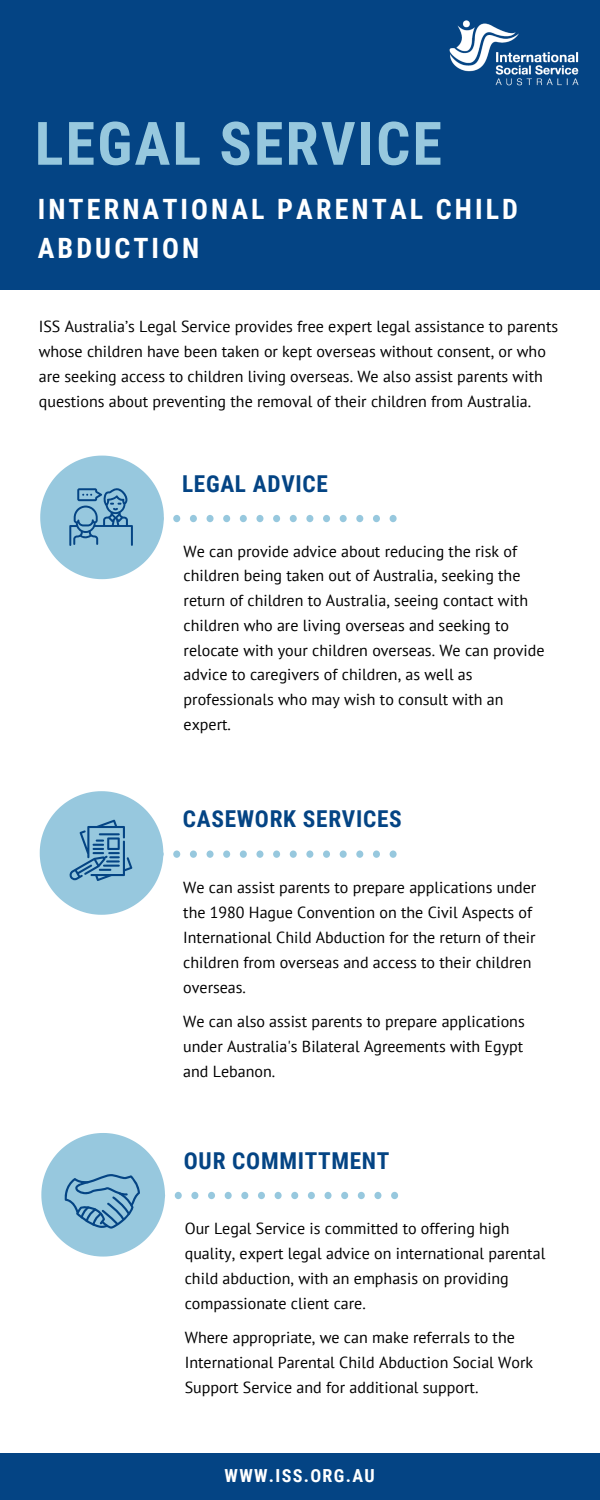
<style>
.page{position:relative;width:600px;height:1500px;background:#fff}
.page>*{position:absolute;margin:0;border:0;box-sizing:border-box;transform-origin:0 0}
.t1{font:700 60px "Roboto Condensed";letter-spacing:.035em;color:#97c8de}
.t2{font:700 28px/39px "Roboto Condensed";letter-spacing:.11em;color:#fff}
.t3{font:700 23.3px "Roboto Condensed";letter-spacing:.03em;color:#044484}
.t4{font:700 18px "Roboto Condensed";letter-spacing:.075em;color:#fff}
.t5{font:16px/25px "PT Sans";color:#000}
</style>
<div class="page">
<div style="left:173px;top:515px;width:7px;height:7px;background:#97c8de;border-radius:50%"></div>
<div style="left:190px;top:515px;width:7px;height:7px;background:#97c8de;border-radius:50%"></div>
<div style="left:207px;top:515px;width:7px;height:7px;background:#97c8de;border-radius:50%"></div>
<div style="left:223px;top:515px;width:7px;height:7px;background:#97c8de;border-radius:50%"></div>
<div style="left:240px;top:515px;width:7px;height:7px;background:#97c8de;border-radius:50%"></div>
<div style="left:256px;top:515px;width:7px;height:7px;background:#97c8de;border-radius:50%"></div>
<div style="left:273px;top:515px;width:7px;height:7px;background:#97c8de;border-radius:50%"></div>
<div style="left:290px;top:515px;width:7px;height:7px;background:#97c8de;border-radius:50%"></div>
<div style="left:306px;top:515px;width:7px;height:7px;background:#97c8de;border-radius:50%"></div>
<div style="left:323px;top:515px;width:7px;height:7px;background:#97c8de;border-radius:50%"></div>
<div style="left:340px;top:515px;width:7px;height:7px;background:#97c8de;border-radius:50%"></div>
<div style="left:356px;top:515px;width:7px;height:7px;background:#97c8de;border-radius:50%"></div>
<div style="left:373px;top:515px;width:7px;height:7px;background:#97c8de;border-radius:50%"></div>
<div style="left:390px;top:515px;width:7px;height:7px;background:#97c8de;border-radius:50%"></div>
<div style="left:0;top:0;width:600px;height:290px;background:#044484"></div>
<div style="left:0;top:1453px;width:600px;height:47px;background:#044484"></div>
<svg style="left:40px;top:456px;width:124px;height:123px"></svg>
<div style="left:175px;top:1192px;width:7px;height:7px;background:#97c8de;border-radius:50%"></div>
<div style="left:191px;top:1192px;width:7px;height:7px;background:#97c8de;border-radius:50%"></div>
<div style="left:208px;top:1192px;width:7px;height:7px;background:#97c8de;border-radius:50%"></div>
<div style="left:225px;top:1192px;width:7px;height:7px;background:#97c8de;border-radius:50%"></div>
<div style="left:241px;top:1192px;width:7px;height:7px;background:#97c8de;border-radius:50%"></div>
<div style="left:258px;top:1192px;width:7px;height:7px;background:#97c8de;border-radius:50%"></div>
<div style="left:275px;top:1192px;width:7px;height:7px;background:#97c8de;border-radius:50%"></div>
<div style="left:291px;top:1192px;width:7px;height:7px;background:#97c8de;border-radius:50%"></div>
<div style="left:308px;top:1192px;width:7px;height:7px;background:#97c8de;border-radius:50%"></div>
<div style="left:325px;top:1192px;width:7px;height:7px;background:#97c8de;border-radius:50%"></div>
<div style="left:341px;top:1192px;width:7px;height:7px;background:#97c8de;border-radius:50%"></div>
<div style="left:358px;top:1192px;width:7px;height:7px;background:#97c8de;border-radius:50%"></div>
<div style="left:374px;top:1192px;width:7px;height:7px;background:#97c8de;border-radius:50%"></div>
<div style="left:391px;top:1192px;width:7px;height:7px;background:#97c8de;border-radius:50%"></div>
<svg style="left:41px;top:1133px;width:124px;height:124px"></svg>
<div style="left:173px;top:850px;width:7px;height:8px;background:#97c8de;border-radius:50%"></div>
<div style="left:190px;top:850px;width:7px;height:8px;background:#97c8de;border-radius:50%"></div>
<div style="left:207px;top:850px;width:7px;height:8px;background:#97c8de;border-radius:50%"></div>
<div style="left:223px;top:850px;width:7px;height:8px;background:#97c8de;border-radius:50%"></div>
<div style="left:240px;top:850px;width:7px;height:8px;background:#97c8de;border-radius:50%"></div>
<div style="left:256px;top:850px;width:7px;height:8px;background:#97c8de;border-radius:50%"></div>
<div style="left:273px;top:850px;width:7px;height:8px;background:#97c8de;border-radius:50%"></div>
<div style="left:290px;top:850px;width:7px;height:8px;background:#97c8de;border-radius:50%"></div>
<div style="left:306px;top:850px;width:7px;height:8px;background:#97c8de;border-radius:50%"></div>
<div style="left:323px;top:850px;width:7px;height:8px;background:#97c8de;border-radius:50%"></div>
<div style="left:340px;top:850px;width:7px;height:8px;background:#97c8de;border-radius:50%"></div>
<div style="left:356px;top:850px;width:7px;height:8px;background:#97c8de;border-radius:50%"></div>
<div style="left:373px;top:850px;width:7px;height:8px;background:#97c8de;border-radius:50%"></div>
<div style="left:390px;top:850px;width:7px;height:8px;background:#97c8de;border-radius:50%"></div>
<svg style="left:40px;top:791px;width:123px;height:124px"></svg>
<img style="left:449px;top:20px;width:130px;height:66px">
<p class="t1" style="left:35px;top:109px;width:409px">LEGAL SERVICE</p>
<p class="t2" style="left:38px;top:190px;width:482px">INTERNATIONAL PARENTAL CHILD<br>ABDUCTION</p>
<p class="t5" style="left:39px;top:314px;width:521px">ISS Australia’s Legal Service provides free expert legal assistance to parents whose children have been taken or kept overseas without consent, or who are seeking access to children living overseas. We also assist parents with questions about preventing the removal of their children from Australia.</p>
<p class="t3" style="left:182px;top:470px;width:147px">LEGAL ADVICE</p>
<p class="t5" style="left:184px;top:538px;width:363px">We can provide advice about reducing the risk of children being taken out of Australia, seeking the return of children to Australia, seeing contact with children who are living overseas and seeking to relocate with your children overseas. We can provide advice to caregivers of children, as well as professionals who may wish to consult with an expert.</p>
<p class="t3" style="left:183px;top:806px;width:220px">CASEWORK SERVICES</p>
<p class="t5" style="left:183px;top:874px;width:355px">We can assist parents to prepare applications under the 1980 Hague Convention on the Civil Aspects of International Child Abduction for the return of their children from overseas and access to their children overseas.</p>
<p class="t5" style="left:183px;top:1008px;width:343px;text-align:justify">We can also assist parents to prepare applications under Australia's Bilateral Agreements with Egypt and Lebanon.</p>
<p class="t3" style="left:184px;top:1148px;width:207px">OUR COMMITTMENT</p>
<p class="t5" style="left:185px;top:1216px;width:362px">Our Legal Service is committed to offering high quality, expert legal advice on international parental child abduction, with an emphasis on providing compassionate client care.</p>
<p class="t5" style="left:185px;top:1325px;width:350px">Where appropriate, we can make referrals to the<br>International Parental Child Abduction Social Work<br>Support Service and for additional support.</p>
<p class="t4" style="left:225px;top:1466px;width:152px">WWW.ISS.ORG.AU</p>
</div>
